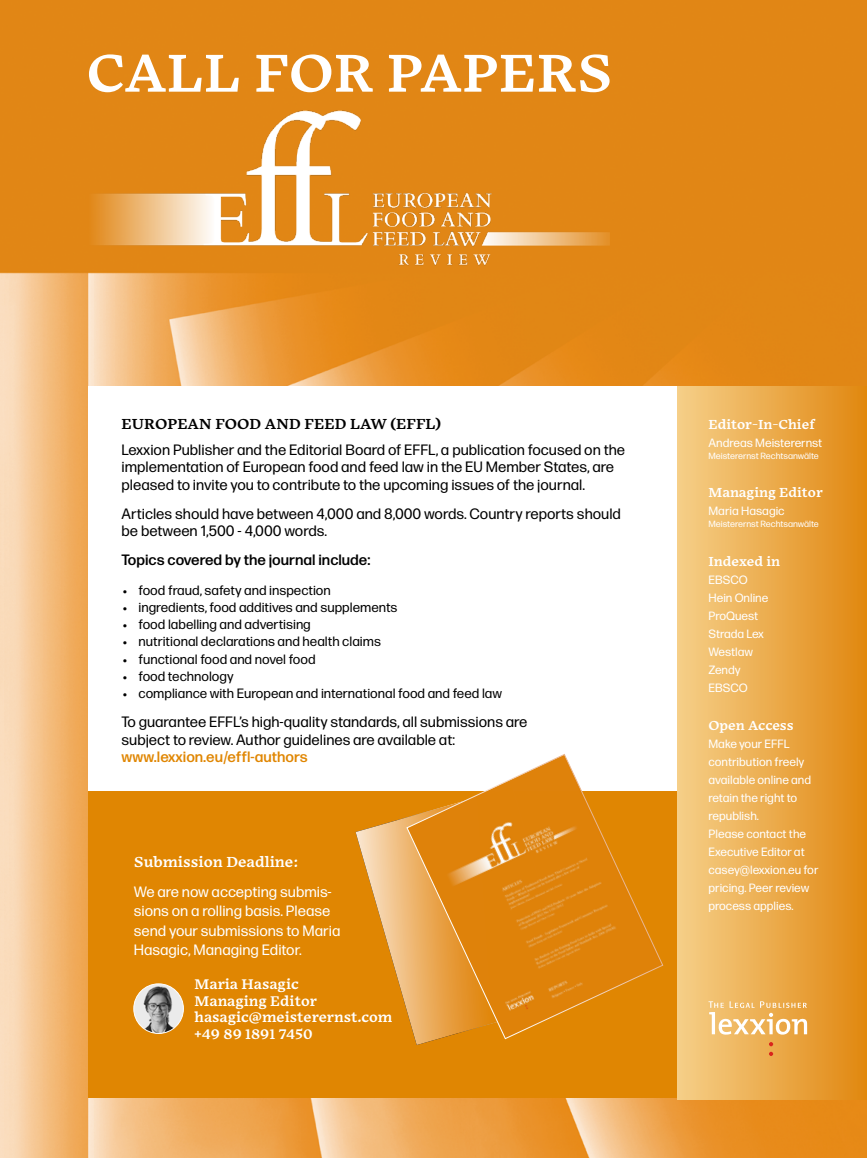
<style>
.page{position:relative;width:867px;height:1158px;background:#fff}
.page>*{position:absolute;margin:0;border:0;box-sizing:border-box;transform-origin:0 0}
.t1{font:500 54.9px "Embury Text";color:#fff}
.t2{font:15px/17.2px "Forma DJR Micro";color:#000}
.t3{font:15px/19.5px "Forma DJR Micro";color:#fff}
.t4{font:500 15px "Forma DJR Micro";color:#000}
.t5{font:500 15px "Embury Text";color:#000}
.t6{font:500 15px "Forma DJR Micro";color:#e08602}
.t7{font:500 15px "Embury Text";color:#fff}
.t8{font:500 14.4px/16.6px "Embury Text";color:#fff}
.t9{font:13.5px "Forma DJR Micro";color:#000}
.t10{font:500 13.5px "Embury Text";color:#fff}
.t11{font:12px/18px "Forma DJR Micro";color:#fff}
.t12{font:9px "Forma DJR Micro";color:#fff}
.s1{font-family:"HK Grotesk"}
</style>
<div class="page">
<img style="left:0;top:0;width:867px;height:1158px">
<div style="left:89px;top:386px;width:664px;height:406px;background:#fff"></div>
<div style="left:89px;top:792px;width:588px;height:306px;background:#e08602"></div>
<img style="left:134px;top:984px;width:49px;height:49px;border-radius:25px">
<div style="left:133px;top:983px;width:51px;height:51px;border:1px solid #fff;border-radius:50%"></div>
<img style="left:87px;top:108px;width:523px;height:162px">
<svg style="left:356px;top:791px;width:78px;height:254px"></svg>
<svg style="left:406px;top:754px;width:258px;height:286px"></svg>
<div style="left:677px;top:386px;width:190px;height:714px;background:linear-gradient(to right,#f6cf89,#e18810)"></div>
<svg style="left:769px;top:1042px;width:4px;height:4px"></svg>
<svg style="left:769px;top:1052px;width:4px;height:4px"></svg>
<svg style="left:708px;top:1001px;width:99px;height:34px"></svg>
<h1 class="t1" style="left:86px;top:25px;width:529px">CALL FOR PAPERS</h1>
<p class="t5" style="left:121px;top:410px;width:321px">EUROPEAN FOOD AND FEED LAW (EFFL)</p>
<p class="t2" style="left:121px;top:441px;width:505px">Lexxion Publisher and the Editorial Board of EFFL, a publication focused on the implementation of European food and feed law in the EU Member States, are pleased to invite you to contribute to the upcoming issues of the journal.</p>
<p class="t2" style="left:121px;top:505px;width:501px">Articles should have between 4,000 and 8,000 words. Country reports should be between 1,500 - 4,000 words.</p>
<p class="t4" style="left:121px;top:551px;width:251px">Topics covered by the journal include:</p>
<p class="t9" style="left:122px;top:581px;width:210px"><span class="s1">•</span> food fraud, safety and inspection</p>
<p class="t9" style="left:122px;top:599px;width:277px"><span class="s1">•</span> ingredients, food additives and supplements</p>
<p class="t9" style="left:122px;top:616px;width:190px"><span class="s1">•</span> food labelling and advertising</p>
<p class="t9" style="left:122px;top:633px;width:260px"><span class="s1">•</span> nutritional declarations and health claims</p>
<p class="t9" style="left:122px;top:650px;width:195px"><span class="s1">•</span> functional food and novel food</p>
<p class="t9" style="left:122px;top:668px;width:113px"><span class="s1">•</span> food technology</p>
<p class="t9" style="left:122px;top:685px;width:382px"><span class="s1">•</span> compliance with European and international food and feed law</p>
<p class="t2" style="left:121px;top:713px;width:408px">To guarantee EFFL’s high-quality standards, all submissions are subject to review. Author guidelines are available at:</p>
<p class="t6" style="left:121px;top:747px;width:188px">www.lexxion.eu/effl-authors</p>
<p class="t7" style="left:134px;top:848px;width:166px">Submission Deadline:</p>
<p class="t3" style="left:134px;top:881px;width:208px">We are now accepting submis&shy;sions on a rolling basis. Please send your submissions to Maria<br>Hasagic, Managing Editor.</p>
<p class="t8" style="left:195px;top:975px;width:199px">Maria Hasagic<br>Managing Editor hasagic@meisterernst.com +49 89 1891 7450</p>
<p class="t10" style="left:708px;top:412px;width:108px">Editor-In-Chief</p>
<p class="t11" style="left:708px;top:433px;width:115px">Andreas Meisterernst</p>
<p class="t12" style="left:708px;top:450px;width:112px">Meisterernst Rechtsanwälte</p>
<p class="t10" style="left:708px;top:481px;width:116px">Managing Editor</p>
<p class="t11" style="left:708px;top:502px;width:78px">Maria Hasagic</p>
<p class="t12" style="left:708px;top:518px;width:112px">Meisterernst Rechtsanwälte</p>
<p class="t10" style="left:708px;top:549px;width:73px">Indexed in</p>
<p class="t11" style="left:708px;top:570px;width:61px">EBSCO<br>Hein Online<br>ProQuest<br>Strada Lex<br>Westlaw<br>Zendy<br>EBSCO</p>
<p class="t10" style="left:708px;top:714px;width:87px">Open Access</p>
<p class="t11" style="left:708px;top:735px;width:112px">Make your EFFL contribution freely available online and retain the right to republish.<br>Please contact the<br>Executive Editor at casey@lexxion.eu for pricing. Peer review process applies.</p>
</div>
